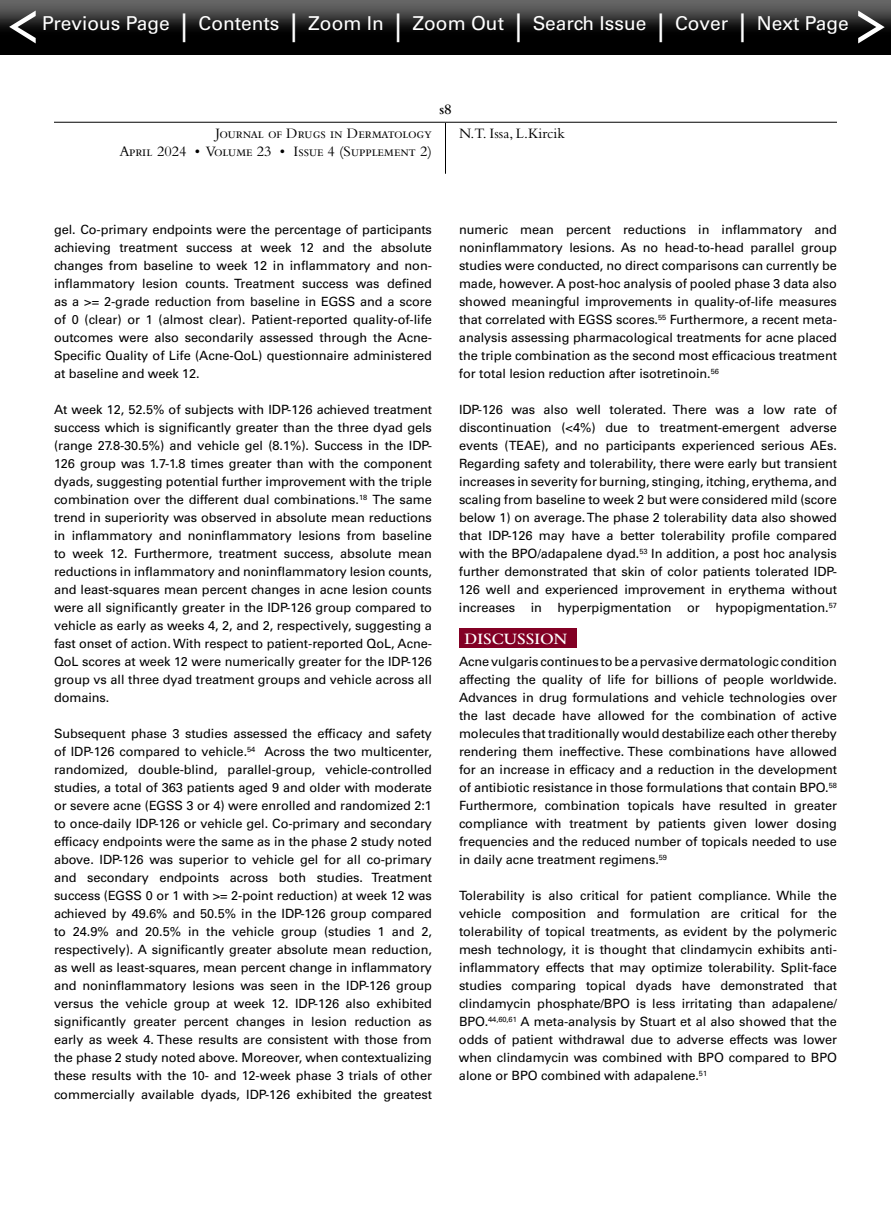
<style>
.page{position:relative;width:891px;height:1229px;background:#fff}
.page>*{position:absolute;margin:0;border:0;box-sizing:border-box;transform-origin:0 0}
.t1{font:19.2px "Univers LT Std";color:#fff}
.t2{font:18px/21.6px "Myriad Pro";color:#231f20;text-align:center}
.t3{font:600 16.5px "Bembo Std";color:#fff}
.t4{font:15px/18px "Bembo Std";letter-spacing:-.02em;color:#000;text-align:right}
.t5{font:15px "Bembo Std";color:#000}
.t6{font:600 15px "Bembo Std";color:#000}
.t7{font:12.75px/18px "Univers LT Std";letter-spacing:-.005em;color:#000;text-align:justify}
.s1{font-size:28.8px}
</style>
<div class="page">
<div style="left:0;top:0;width:891px;height:56px;background:#000;opacity:.49"></div>
<svg style="left:858px;top:11px;width:27px;height:32px"></svg>
<svg style="left:9px;top:11px;width:27px;height:32px"></svg>
<hr style="left:54px;top:122px;width:261px;height:1px;background:#000">
<hr style="left:315px;top:122px;width:131px;height:1px;background:#000">
<hr style="left:446px;top:122px;width:130px;height:1px;background:#000">
<hr style="left:576px;top:122px;width:261px;height:1px;background:#000">
<hr style="left:445px;top:123px;width:1px;height:51px;background:#000">
<div style="left:459px;top:628px;width:117px;height:20px;background:#820024"></div>
<h1 class="t1" style="left:42px;top:12px;width:808px">Previous Page <span class="s1">|</span> Contents <span class="s1">|</span> Zoom In <span class="s1">|</span> Zoom Out <span class="s1">|</span> Search Issue <span class="s1">|</span> Cover <span class="s1">|</span> Next Page</h1>
<p class="t6" style="left:439px;top:101px;width:14px">s8</p>
<p class="t4" style="left:119px;top:124px;width:314px">Journal of Drugs in Dermatology<br>April 2024 • Volume 23 • Issue 4 (Supplement 2)</p>
<p class="t5" style="left:459px;top:125px;width:107px">N.T. Issa, L.Kircik</p>
<p class="t7" style="left:54px;top:221px;width:380px">gel. Co-primary endpoints were the percentage of participants achieving treatment success at week 12 and the absolute changes from baseline to week 12 in inflammatory and non&shy;inflammatory lesion counts. Treatment success was defined as a &gt;= 2-grade reduction from baseline in EGSS and a score of 0 (clear) or 1 (almost clear). Patient-reported quality-of-life outcomes were also secondarily assessed through the Acne-Specific Quality of Life (Acne-QoL) questionnaire administered at baseline and week 12.</p>
<p class="t7" style="left:54px;top:401px;width:380px">At week 12, 52.5% of subjects with IDP-126 achieved treatment success which is significantly greater than the three dyad gels (range 27.8-30.5%) and vehicle gel (8.1%). Success in the IDP-126 group was 1.7-1.8 times greater than with the component dyads, suggesting potential further improvement with the triple combination over the different dual combinations.<sup>18</sup> The same trend in superiority was observed in absolute mean reductions in inflammatory and noninflammatory lesions from baseline to week 12. Furthermore, treatment success, absolute mean reductions in inflammatory and noninflammatory lesion counts, and least-squares mean percent changes in acne lesion counts were all significantly greater in the IDP-126 group compared to vehicle as early as weeks 4, 2, and 2, respectively, suggesting a fast onset of action. With respect to patient-reported QoL, Acne-QoL scores at week 12 were numerically greater for the IDP-126 group vs all three dyad treatment groups and vehicle across all domains.</p>
<p class="t7" style="left:54px;top:725px;width:380px">Subsequent phase 3 studies assessed the efficacy and safety of IDP-126 compared to vehicle.<sup>54</sup> Across the two multicenter, randomized, double-blind, parallel-group, vehicle-controlled studies, a total of 363 patients aged 9 and older with moderate or severe acne (EGSS 3 or 4) were enrolled and randomized 2:1 to once-daily IDP-126 or vehicle gel. Co-primary and secondary efficacy endpoints were the same as in the phase 2 study noted above. IDP-126 was superior to vehicle gel for all co-primary and secondary endpoints across both studies. Treatment success (EGSS 0 or 1 with &gt;= 2-point reduction) at week 12 was achieved by 49.6% and 50.5% in the IDP-126 group compared to 24.9% and 20.5% in the vehicle group (studies 1 and 2, respectively). A significantly greater absolute mean reduction, as well as least-squares, mean percent change in inflammatory and noninflammatory lesions was seen in the IDP-126 group versus the vehicle group at week 12. IDP-126 also exhibited significantly greater percent changes in lesion reduction as early as week 4. These results are consistent with those from the phase 2 study noted above. Moreover, when contextualizing these results with the 10- and 12-week phase 3 trials of other commercially available dyads, IDP-126 exhibited the greatest</p>
<p class="t7" style="left:459px;top:221px;width:380px">numeric mean percent reductions in inflammatory and noninflammatory lesions. As no head-to-head parallel group studies were conducted, no direct comparisons can currently be made, however. A post-hoc analysis of pooled phase 3 data also showed meaningful improvements in quality-of-life measures that correlated with EGSS scores.<sup>55</sup> Furthermore, a recent meta&shy;analysis assessing pharmacological treatments for acne placed the triple combination as the second most efficacious treatment for total lesion reduction after isotretinoin.<sup>56</sup></p>
<p class="t7" style="left:459px;top:401px;width:380px">IDP-126 was also well tolerated. There was a low rate of discontinuation (&lt;4%) due to treatment-emergent adverse events (TEAE), and no participants experienced serious AEs.<br>Regarding safety and tolerability, there were early but transient increases in severity for burning, stinging, itching, erythema, and scaling from baseline to week 2 but were considered mild (score below 1) on average. The phase 2 tolerability data also showed that IDP-126 may have a better tolerability profile compared with the BPO/adapalene dyad.<sup>53</sup> In addition, a post hoc analysis further demonstrated that skin of color patients tolerated IDP-126 well and experienced improvement in erythema without increases in hyperpigmentation or hypopigmentation.<sup>57</sup></p>
<p class="t3" style="left:464px;top:629px;width:104px">DISCUSSION</p>
<p class="t7" style="left:459px;top:653px;width:380px">Acne vulgaris continues to be a pervasive dermatologic condition affecting the quality of life for billions of people worldwide.<br>Advances in drug formulations and vehicle technologies over the last decade have allowed for the combination of active molecules that traditionally would destabilize each other thereby rendering them ineffective. These combinations have allowed for an increase in efficacy and a reduction in the development of antibiotic resistance in those formulations that contain BPO.<sup>58<br></sup>Furthermore, combination topicals have resulted in greater compliance with treatment by patients given lower dosing frequencies and the reduced number of topicals needed to use in daily acne treatment regimens.<sup>59</sup></p>
<p class="t7" style="left:459px;top:887px;width:380px">Tolerability is also critical for patient compliance. While the vehicle composition and formulation are critical for the tolerability of topical treatments, as evident by the polymeric mesh technology, it is thought that clindamycin exhibits anti&shy;inflammatory effects that may optimize tolerability. Split-face studies comparing topical dyads have demonstrated that clindamycin phosphate/BPO is less irritating than adapalene/ BPO.<sup>44,60,61</sup> A meta-analysis by Stuart et al also showed that the odds of patient withdrawal due to adverse effects was lower when clindamycin was combined with BPO compared to BPO alone or BPO combined with adapalene.<sup>51</sup></p>
<h2 class="t2" style="left:387px;top:615px;width:117px">Do Not Copy<br>Penalties Apply</h2>
</div>
